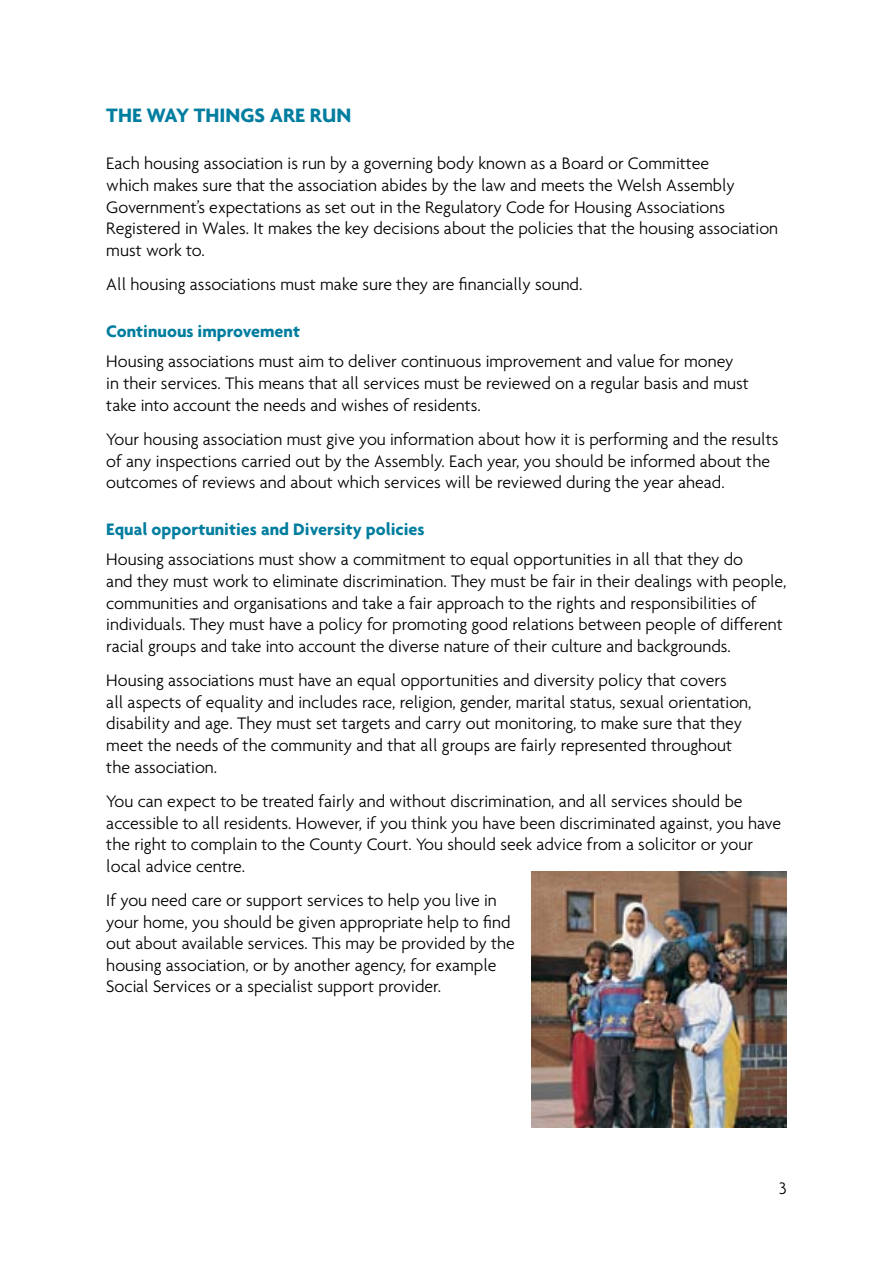
<style>
.page{position:relative;width:893px;height:1263px;background:#fff}
.page>*{position:absolute;margin:0;border:0;box-sizing:border-box;transform-origin:0 0}
.Heading{font:700 21px "Agenda";color:#007d9f}
.Text{font:300 18px/21.6px "Agenda";color:#000}
.Sub_heading{font:700 18px "Agenda";color:#007d9f}
</style>
<div class="page">
<img style="left:531px;top:872px;width:256px;height:255px">
<p class="Heading" style="left:106px;top:103px;width:246px">THE WAY THINGS ARE RUN</p>
<p class="Text" style="left:106px;top:152px;width:673px">Each housing association is run by a governing body known as a Board or Committee<br>which makes sure that the association abides by the law and meets the Welsh Assembly Government’s expectations as set out in the Regulatory Code for Housing Associations Registered in Wales. It makes the key decisions about the policies that the housing association must work to.</p>
<p class="Text" style="left:106px;top:273px;width:478px">All housing associations must make sure they are financially sound.</p>
<p class="Sub_heading" style="left:106px;top:320px;width:195px">Continuous improvement</p>
<p class="Text" style="left:106px;top:350px;width:644px">Housing associations must aim to deliver continuous improvement and value for money in their services. This means that all services must be reviewed on a regular basis and must take into account the needs and wishes of residents.</p>
<p class="Text" style="left:106px;top:428px;width:674px">Your housing association must give you information about how it is performing and the results of any inspections carried out by the Assembly. Each year, you should be informed about the outcomes of reviews and about which services will be reviewed during the year ahead.</p>
<p class="Sub_heading" style="left:106px;top:518px;width:320px">Equal opportunities and Diversity policies</p>
<p class="Text" style="left:106px;top:548px;width:682px">Housing associations must show a commitment to equal opportunities in all that they do<br>and they must work to eliminate discrimination. They must be fair in their dealings with people, communities and organisations and take a fair approach to the rights and responsibilities of individuals. They must have a policy for promoting good relations between people of different racial groups and take into account the diverse nature of their culture and backgrounds.</p>
<p class="Text" style="left:106px;top:669px;width:647px">Housing associations must have an equal opportunities and diversity policy that covers<br>all aspects of equality and includes race, religion, gender, marital status, sexual orientation, disability and age. They must set targets and carry out monitoring, to make sure that they meet the needs of the community and that all groups are fairly represented throughout the association.</p>
<p class="Text" style="left:106px;top:790px;width:676px">You can expect to be treated fairly and without discrimination, and all services should be accessible to all residents. However, if you think you have been discriminated against, you have the right to complain to the County Court. You should seek advice from a solicitor or your local advice centre.</p>
<p class="Text" style="left:106px;top:889px;width:410px">If you need care or support services to help you live in your home, you should be given appropriate help to find out about available services. This may be provided by the housing association, or by another agency, for example Social Services or a specialist support provider.</p>
<p class="Text" style="left:779px;top:1177px;width:9px">3</p>
</div>
